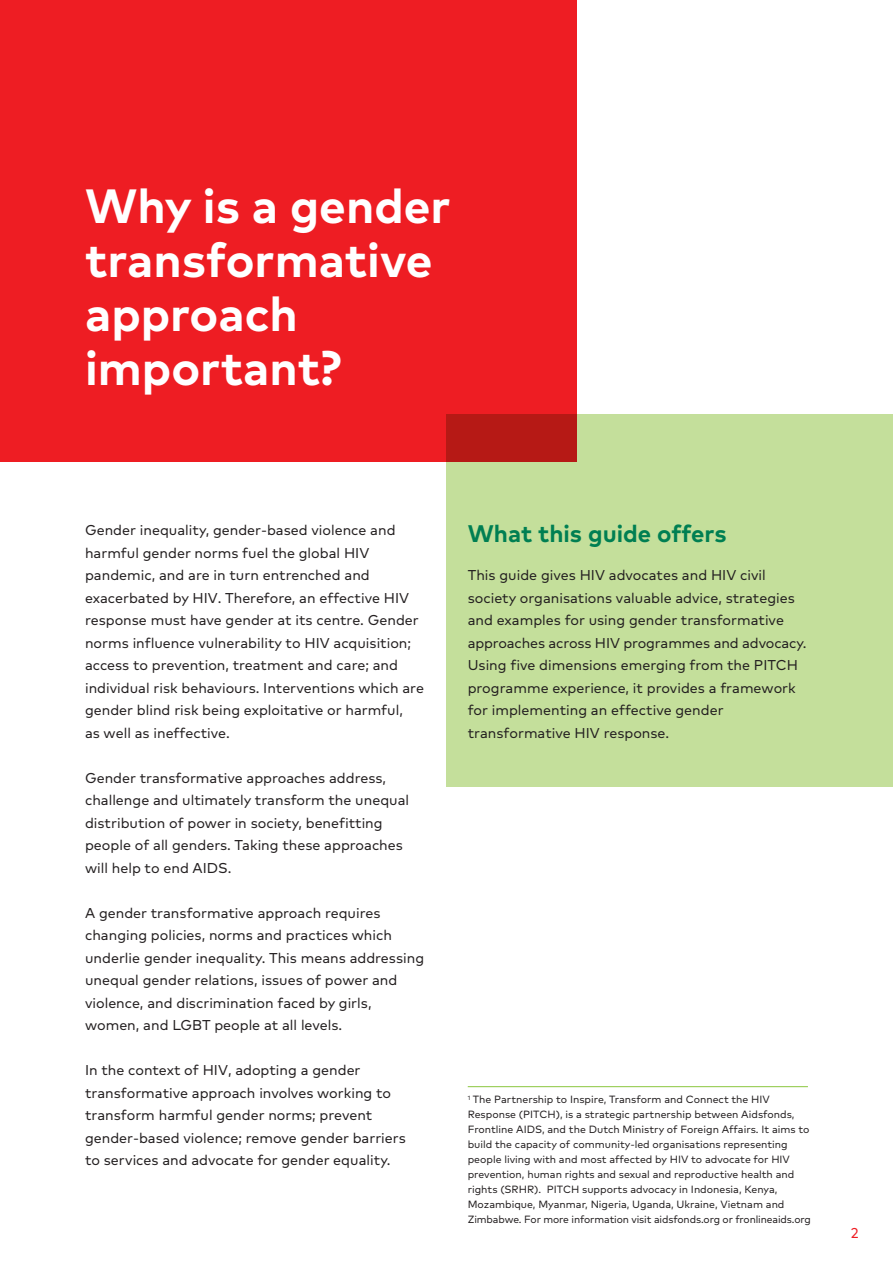
<style>
.page{position:relative;width:893px;height:1263px;background:#fff}
.page>*{position:absolute;margin:0;border:0;box-sizing:border-box;transform-origin:0 0}
.Kop{font:700 48px/54px "FF Mark Pro AF";color:#fff}
.kopje{font:700 24px "FF Mark Pro AF";color:#007f52}
.Body{font:14.25px/22.5px "FF Mark Pro AF";color:#231f20}
.t1{font:14.25px "FF Mark Pro AF";color:#ee1d23}
.Body-2{font:10.5px/15px "FF Mark Pro AF";color:#231f20}
</style>
<div class="page">
<div style="left:0;top:0;width:577px;height:461px;background:#ee1d23"></div>
<div style="left:446px;top:415px;width:447px;height:372px;background:#c4df9b"></div>
<hr style="left:468px;top:1086px;width:340px;height:1px;background:#8bc63e">
<p class="Kop" style="left:85px;top:175px;width:367px">Why is a gender transformative approach</p>
<p class="Kop" style="left:85px;top:337px;width:258px">important?</p>
<p class="Body" style="left:85px;top:518px;width:340px">Gender inequality, gender-based violence and harmful gender norms fuel the global HIV pandemic, and are in turn entrenched and exacerbated by HIV. Therefore, an effective HIV response must have gender at its centre. Gender norms influence vulnerability to HIV acquisition; access to prevention, treatment and care; and individual risk behaviours. Interventions which are gender blind risk being exploitative or harmful,<br>as well as ineffective.</p>
<p class="Body" style="left:85px;top:765px;width:326px">Gender transformative approaches address, challenge and ultimately transform the unequal distribution of power in society, benefitting people of all genders. Taking these approaches will help to end AIDS.</p>
<p class="Body" style="left:85px;top:900px;width:341px">A gender transformative approach requires changing policies, norms and practices which underlie gender inequality. This means addressing unequal gender relations, issues of power and violence, and discrimination faced by girls, women, and LGBT people at all levels.</p>
<p class="Body" style="left:85px;top:1058px;width:322px">In the context of HIV, adopting a gender transformative approach involves working to transform harmful gender norms; prevent gender-based violence; remove gender barriers to services and advocate for gender equality.</p>
<p class="kopje" style="left:468px;top:515px;width:260px">What this guide offers</p>
<p class="Body" style="left:468px;top:563px;width:340px">This guide gives HIV advocates and HIV civil society organisations valuable advice, strategies and examples for using gender transformative approaches across HIV programmes and advocacy.<br>Using five dimensions emerging from the PITCH programme experience, it provides a framework for implementing an effective gender transformative HIV response.</p>
<p class="Body-2" style="left:468px;top:1091px;width:345px"><sup>1</sup> The Partnership to Inspire, Transform and Connect the HIV Response (PITCH), is a strategic partnership between Aidsfonds, Frontline AIDS, and the Dutch Ministry of Foreign Affairs. It aims to build the capacity of community-led organisations representing people living with and most affected by HIV to advocate for HIV prevention, human rights and sexual and reproductive health and rights (SRHR). PITCH supports advocacy in Indonesia, Kenya, Mozambique, Myanmar, Nigeria, Uganda, Ukraine, Vietnam and Zimbabwe. For more information visit aidsfonds.org or fronlineaids.org</p>
<p class="t1" style="left:851px;top:1222px;width:9px">2</p>
</div>
